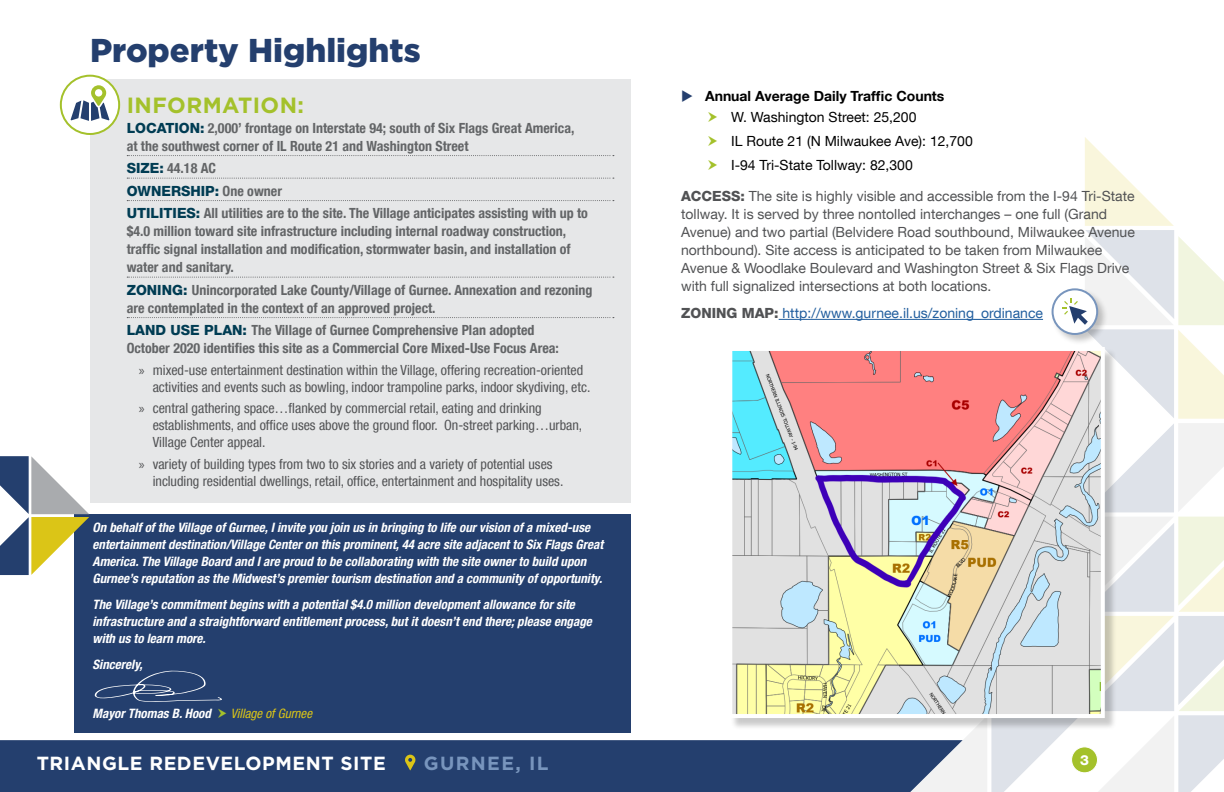
<style>
.page{position:relative;width:1224px;height:792px;background:#fff}
.page>*{position:absolute;margin:0;border:0;box-sizing:border-box;transform-origin:0 0}
.t1{font:900 33px "Gotham";color:#243f6e}
.t2{font:700 22px "Gotham";letter-spacing:.02em;color:#a4c12b}
.t3{font:700 19px "Gotham";letter-spacing:.03em;color:#fff}
.t4{font:700 19px "Gotham";letter-spacing:.07em;color:#7895bd}
.t5{font:700 condensed 14px/18px "Helvetica Neue LT Com";color:#636567}
.t6{font:condensed 14px/17px "Helvetica Neue LT Com";color:#515254}
.t7{font:14px/18px "Helvetica Neue LT Com";color:#515254}
.t8{font:14px/23.8px "Helvetica Neue LT Com";color:#000}
.t9{font:14px "Helvetica Neue LT Com";color:#215e9e}
.t10{font:700 14px "Helvetica Neue LT Com";color:#000}
.t11{font:800 14px "Helvetica Neue LT Com";color:#fff}
.t12{font:italic 700 condensed 13px/17px "Helvetica Neue LT Com";color:#fff}
.t13{font:italic condensed 13px "Helvetica Neue LT Com";color:#dbc517}
.s1{font-weight:800;font-stretch:normal;color:#003c53}
.s2{font-family:"Myriad Pro";font-stretch:normal}
.s3{font-weight:800}
.s4{font-weight:800;color:#515254}
</style>
<div class="page">
<div style="left:0;top:740px;width:898px;height:52px;background:#243f6e"></div>
<svg style="left:405px;top:755px;width:10px;height:15px"></svg>
<div style="left:90px;top:79px;width:541px;height:424px;background:#e6e7e8"></div>
<svg style="left:127px;top:155px;width:487px;height:1px"></svg>
<svg style="left:127px;top:178px;width:487px;height:1px"></svg>
<svg style="left:127px;top:200px;width:487px;height:1px"></svg>
<svg style="left:127px;top:277px;width:487px;height:1px"></svg>
<svg style="left:127px;top:317px;width:487px;height:1px"></svg>
<div style="left:61px;top:76px;width:58px;height:58px;background:#fff;border-radius:50%"></div>
<svg style="left:70px;top:85px;width:40px;height:36px"></svg>
<div style="left:60px;top:75px;width:60px;height:60px;border:2px solid #a4c12b;border-radius:50%"></div>
<hr style="left:779px;top:319px;width:264px;height:1px;background:#215e9e">
<img style="left:733px;top:352px;width:165px;height:361px">
<div style="left:728px;top:347px;width:377px;height:371px;border:4px solid #fff"></div>
<svg style="left:898px;top:137px;width:326px;height:655px"></svg>
<div style="left:1052px;top:288px;width:46px;height:47px;border:2px solid #7895bd;border-radius:50%"></div>
<div style="left:75px;top:514px;width:556px;height:218px;background:#243f6e"></div>
<svg style="left:0;top:456px;width:89px;height:119px"></svg>
<svg style="left:95px;top:671px;width:127px;height:31px"></svg>
<h1 class="t1" style="left:90px;top:28px;width:332px">Property Highlights</h1>
<h2 class="t2" style="left:127px;top:90px;width:179px">INFORMATION:</h2>
<p class="t5" style="left:127px;top:119px;width:449px"><span class="s1">LOCATION:</span> 2,000’ frontage on Interstate 94; south of Six Flags Great America, at the southwest corner of IL Route 21 and Washington Street</p>
<p class="t5" style="left:127px;top:157px;width:463px;line-height:22.5px"><span class="s1">SIZE:</span> 44.18 AC<br><span class="s1">OWNERSHIP:</span> One owner<br><span class="s1">UTILITIES:</span> All utilities are to the site. The Village anticipates assisting with up to</p>
<p class="t5" style="left:127px;top:222px;width:446px">$4.0 million toward site infrastructure including internal roadway construction, traffic signal installation and modification, stormwater basin, and installation of water and sanitary.</p>
<p class="t5" style="left:127px;top:281px;width:467px"><span class="s1">ZONING:</span> Unincorporated Lake County/Village of Gurnee. Annexation and rezoning are contemplated in the context of an approved project.</p>
<p class="t5" style="left:127px;top:321px;width:434px"><span class="s1">LAND USE PLAN:</span> The Village of Gurnee Comprehensive Plan adopted<br>October 2020 identifies this site as a Commercial Core Mixed-Use Focus Area:</p>
<p class="t6" style="left:153px;top:361px;width:439px;text-indent:-14px"><span class="s2">»</span> mixed-use entertainment destination within the Village, offering recreation-oriented activities and events such as bowling, indoor trampoline parks, indoor skydiving, etc.</p>
<p class="t6" style="left:153px;top:400px;width:431px;text-indent:-14px"><span class="s2">»</span> central gathering space…flanked by commercial retail, eating and drinking establishments, and office uses above the ground floor. On-street parking…urban,<br>Village Center appeal.</p>
<p class="t6" style="left:153px;top:455px;width:412px;text-indent:-14px"><span class="s2">»</span> variety of building types from two to six stories and a variety of potential uses including residential dwellings, retail, office, entertainment and hospitality uses.</p>
<p class="t12" style="left:93px;top:519px;width:512px">On behalf of the Village of Gurnee, I invite you join us in bringing to life our vision of a mixed-use entertainment destination/Village Center on this prominent, 44 acre site adjacent to Six Flags Great America. The Village Board and I are proud to be collaborating with the site owner to build upon Gurnee’s reputation as the Midwest’s premier tourism destination and a community of opportunity.</p>
<p class="t12" style="left:93px;top:596px;width:501px">The Village’s commitment begins with a potential $4.0 million development allowance for site infrastructure and a straightforward entitlement process, but it doesn’t end there; please engage with us to learn more.</p>
<p class="t12" style="left:93px;top:656px;width:52px">Sincerely,</p>
<p class="t12" style="left:93px;top:705px;width:120px">Mayor Thomas B. Hood</p>
<p class="t13" style="left:231px;top:706px;width:83px">Village of Gurnee</p>
<p class="t10" style="left:705px;top:87px;width:241px">Annual Average Daily Traffic Counts</p>
<p class="t8" style="left:731px;top:105px;width:243px">W. Washington Street: 25,200<br>IL Route 21 (N Milwaukee Ave): 12,700<br>I-94 Tri-State Tollway: 82,300</p>
<p class="t7" style="left:681px;top:187px;width:455px"><span class="s3">ACCESS:</span> The site is highly visible and accessible from the I-94 Tri-State tollway. It is served by three nontolled interchanges – one full (Grand Avenue) and two partial (Belvidere Road southbound, Milwaukee Avenue northbound). Site access is anticipated to be taken from Milwaukee Avenue &amp; Woodlake Boulevard and Washington Street &amp; Six Flags Drive with full signalized intersections at both locations.</p>
<p class="t9" style="left:681px;top:305px;width:363px"><span class="s4">ZONING MAP:</span> http://www.gurnee.il.us/zoning_ordinance</p>
<h3 class="t3" style="left:37px;top:751px;width:351px">TRIANGLE REDEVELOPMENT SITE</h3>
<h3 class="t4" style="left:424px;top:751px;width:126px">GURNEE, IL</h3>
<p class="t11" style="left:1080px;top:751px;width:10px">3</p>
</div>
